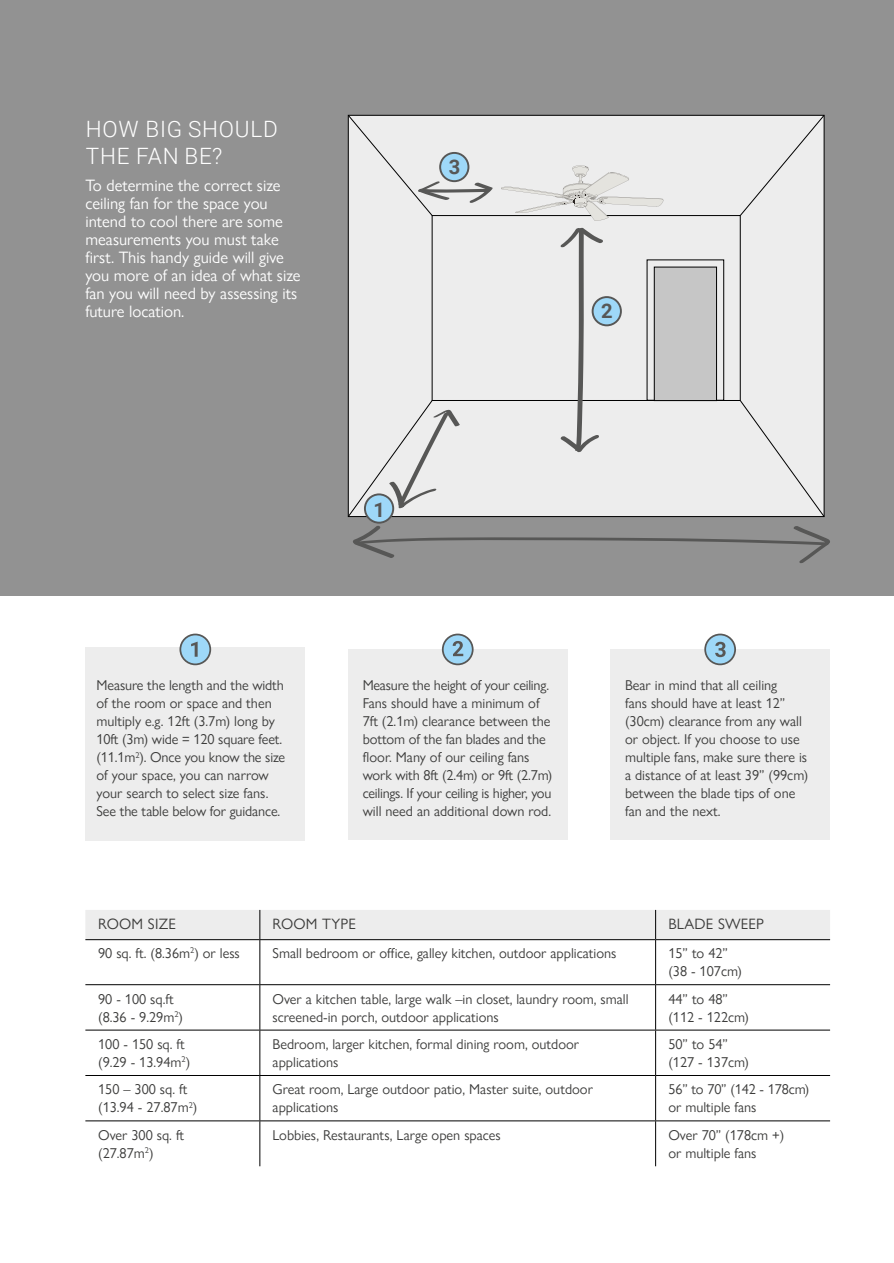
<style>
.page{position:relative;width:894px;height:1263px;background:#fff}
.page>*{position:absolute;margin:0;border:0;box-sizing:border-box;transform-origin:0 0}
.t1{font:300 22.5px/27px "Roboto";letter-spacing:.035em;color:#fff}
.t2{font:700 20.1px "Roboto";color:#575756}
.t3{font:16.5px/18px "Gill Sans Nova";color:#fff}
.t4{font:15px "Gill Sans Nova";letter-spacing:.01em;color:#3c3c3b}
.t5{font:14.25px/18px "Gill Sans Nova";color:#3c3c3b}
</style>
<div class="page">
<div style="left:0;top:0;width:893px;height:595px;background:#929292"></div>
<div style="left:85px;top:647px;width:220px;height:193px;background:#ededed"></div>
<div style="left:610px;top:649px;width:219px;height:191px;background:#ededed"></div>
<div style="left:348px;top:649px;width:219px;height:191px;background:#ededed"></div>
<div style="left:85px;top:910px;width:744px;height:30px;background:#ededed"></div>
<hr style="left:259px;top:940px;width:1px;height:44px;background:#000">
<hr style="left:655px;top:940px;width:1px;height:44px;background:#000">
<hr style="left:85px;top:984px;width:175px;height:1px;background:#000">
<hr style="left:260px;top:984px;width:395px;height:1px;background:#000">
<hr style="left:259px;top:985px;width:1px;height:45px;background:#000">
<hr style="left:655px;top:984px;width:174px;height:1px;background:#000">
<hr style="left:655px;top:985px;width:1px;height:45px;background:#000">
<hr style="left:85px;top:1030px;width:175px;height:1px;background:#000">
<hr style="left:260px;top:1030px;width:395px;height:1px;background:#000">
<hr style="left:259px;top:1030px;width:1px;height:45px;background:#000">
<hr style="left:655px;top:1030px;width:174px;height:1px;background:#000">
<hr style="left:655px;top:1030px;width:1px;height:45px;background:#000">
<hr style="left:85px;top:1075px;width:175px;height:1px;background:#000">
<hr style="left:260px;top:1075px;width:395px;height:1px;background:#000">
<hr style="left:259px;top:1076px;width:1px;height:45px;background:#000">
<hr style="left:655px;top:1075px;width:174px;height:1px;background:#000">
<hr style="left:655px;top:1076px;width:1px;height:45px;background:#000">
<hr style="left:85px;top:1121px;width:175px;height:1px;background:#000">
<hr style="left:260px;top:1121px;width:395px;height:1px;background:#000">
<hr style="left:259px;top:1121px;width:1px;height:45px;background:#000">
<hr style="left:655px;top:1121px;width:174px;height:1px;background:#000">
<hr style="left:655px;top:1121px;width:1px;height:45px;background:#000">
<div style="left:347px;top:114px;width:478px;height:404px;background:#ededed"></div>
<div style="left:653px;top:267px;width:63px;height:134px;background:#c6c6c6;border:1px solid #000"></div>
<svg style="left:388px;top:409px;width:72px;height:100px;background:#dbdbdb"></svg>
<svg style="left:353px;top:526px;width:477px;height:37px"></svg>
<svg style="left:501px;top:165px;width:162px;height:56px;background:#e2e2e1"></svg>
<svg style="left:560px;top:228px;width:43px;height:225px;background:#d5d5d5"></svg>
<svg style="left:417px;top:181px;width:76px;height:22px;background:#c3c3c2"></svg>
<div style="left:365px;top:494px;width:28px;height:29px;background:#9ed8f8;border-radius:50%"></div>
<div style="left:364px;top:493px;width:30px;height:31px;border:2px solid #575756;border-radius:50%"></div>
<div style="left:592px;top:297px;width:28px;height:28px;background:#9ed8f8;border-radius:50%"></div>
<div style="left:591px;top:296px;width:30px;height:30px;border:2px solid #575756;border-radius:50%"></div>
<div style="left:440px;top:153px;width:28px;height:28px;background:#9ed8f8;border-radius:50%"></div>
<div style="left:439px;top:152px;width:30px;height:30px;border:2px solid #575756;border-radius:50%"></div>
<div style="left:180px;top:634px;width:30px;height:30px;background:#9ed8f8;border-radius:50%"></div>
<div style="left:179px;top:634px;width:32px;height:31px;border:2px solid #575756;border-radius:50%"></div>
<svg style="left:191px;top:642px;width:6px;height:15px"></svg>
<div style="left:442px;top:634px;width:30px;height:30px;background:#9ed8f8;border-radius:50%"></div>
<div style="left:442px;top:634px;width:31px;height:31px;border:2px solid #575756;border-radius:50%"></div>
<svg style="left:452px;top:641px;width:11px;height:15px"></svg>
<div style="left:705px;top:634px;width:30px;height:30px;background:#9ed8f8;border-radius:50%"></div>
<div style="left:704px;top:634px;width:31px;height:31px;border:2px solid #575756;border-radius:50%"></div>
<svg style="left:715px;top:642px;width:10px;height:15px"></svg>
<h1 class="t1" style="left:86px;top:118px;width:193px">HOW BIG SHOULD<br>THE FAN BE?</h1>
<p class="t3" style="left:85px;top:178px;width:217px">To determine the correct size ceiling fan for the space you intend to cool there are some measurements you must take first. This handy guide will give you more of an idea of what size fan you will need by assessing its future location.</p>
<h2 class="t2" style="left:449px;top:159px;width:13px">3</h2>
<h2 class="t2" style="left:601px;top:303px;width:13px">2</h2>
<p class="t5" style="left:96px;top:678px;width:190px">Measure the length and the width of the room or space and then multiply e.g. 12ft (3.7m) long by<br>10ft (3m) wide = 120 square feet. (11.1m<sup>2</sup>). Once you know the size of your space, you can narrow your search to select size fans.<br>See the table below for guidance.</p>
<h2 class="t2" style="left:373px;top:502px;width:13px">1</h2>
<p class="t5" style="left:362px;top:678px;width:191px">Measure the height of your ceiling.<br>Fans should have a minimum of 7ft (2.1m) clearance between the bottom of the fan blades and the floor. Many of our ceiling fans work with 8ft (2.4m) or 9ft (2.7m) ceilings. If your ceiling is higher, you will need an additional down rod.</p>
<p class="t5" style="left:625px;top:678px;width:184px">Bear in mind that all ceiling<br>fans should have at least 12” (30cm) clearance from any wall or object. If you choose to use multiple fans, make sure there is a distance of at least 39” (99cm) between the blade tips of one fan and the next.</p>
<p class="t4" style="left:98px;top:918px;width:79px">ROOM SIZE</p>
<p class="t4" style="left:272px;top:918px;width:85px">ROOM TYPE</p>
<p class="t4" style="left:668px;top:918px;width:97px">BLADE SWEEP</p>
<p class="t5" style="left:98px;top:946px;width:143px">90 sq. ft. (8.36m<sup>2</sup>) or less</p>
<p class="t5" style="left:272px;top:946px;width:345px">Small bedroom or office, galley kitchen, outdoor applications</p>
<p class="t5" style="left:668px;top:946px;width:75px">15” to 42” (38 - 107cm)</p>
<p class="t5" style="left:98px;top:991px;width:86px">90 - 100 sq.ft (8.36 - 9.29m<sup>2</sup>)</p>
<p class="t5" style="left:272px;top:991px;width:357px">Over a kitchen table, large walk –in closet, laundry room, small screened-in porch, outdoor applications</p>
<p class="t5" style="left:668px;top:991px;width:82px">44” to 48” (112 - 122cm)</p>
<p class="t5" style="left:98px;top:1037px;width:93px">100 - 150 sq. ft (9.29 - 13.94m<sup>2</sup>)</p>
<p class="t5" style="left:272px;top:1037px;width:308px">Bedroom, larger kitchen, formal dining room, outdoor applications</p>
<p class="t5" style="left:668px;top:1037px;width:82px">50” to 54” (127 - 137cm)</p>
<p class="t5" style="left:98px;top:1082px;width:101px">150 – 300 sq. ft (13.94 - 27.87m<sup>2</sup>)</p>
<p class="t5" style="left:272px;top:1082px;width:322px">Great room, Large outdoor patio, Master suite, outdoor applications</p>
<p class="t5" style="left:668px;top:1082px;width:142px">56” to 70” (142 - 178cm) or multiple fans</p>
<p class="t5" style="left:98px;top:1128px;width:87px">Over 300 sq. ft (27.87m<sup>2</sup>)</p>
<p class="t5" style="left:272px;top:1128px;width:229px">Lobbies, Restaurants, Large open spaces</p>
<p class="t5" style="left:668px;top:1128px;width:117px">Over 70” (178cm +) or multiple fans</p>
</div>
